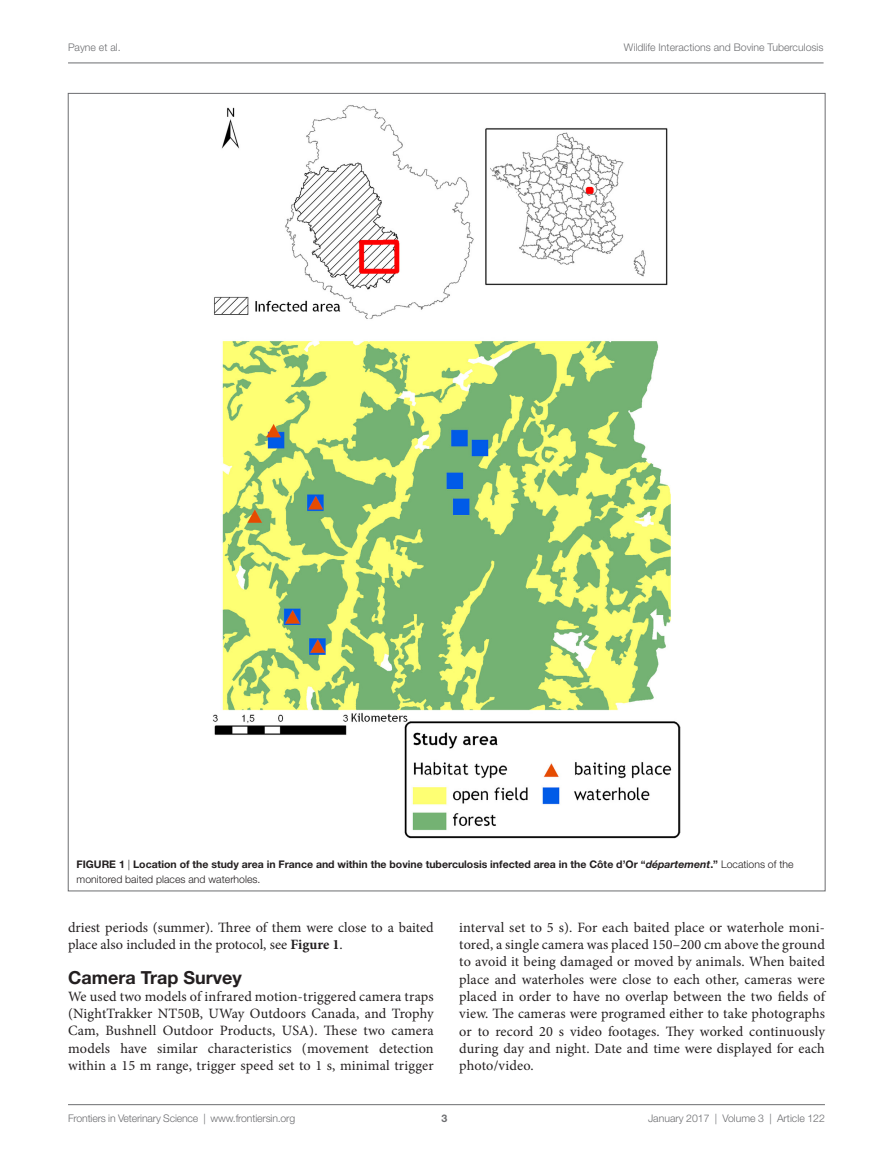
<style>
.page{position:relative;width:893px;height:1170px;background:#fff}
.page>*{position:absolute;margin:0;border:0;box-sizing:border-box;transform-origin:0 0}
.t1{font:700 18px "Helvetica Neue LT Std";color:#231f20}
.t2{font:14.25px/17.2px "Minion Pro";letter-spacing:.005em;color:#231f20;text-align:justify}
.t3{font:700 10.5px/14.2px "Helvetica Neue LT Std";color:#231f20}
.t4{font:300 10.5px "Helvetica Neue LT Std";color:#6c6d70}
.t5{font:700 10.5px "Helvetica Neue LT Std";color:#6c6d70}
.s1{font-weight:300}
.s2{font-style:italic}
.s3{font-weight:700}
</style>
<div class="page">
<img style="left:213px;top:105px;width:467px;height:733px">
<hr style="left:68px;top:1104px;width:757px;height:1px;background:#6c6d70">
<hr style="left:68px;top:63px;width:756px;height:1px;background:#6c6d70">
<p class="t4" style="left:68px;top:41px;width:54px">Payne et al.</p>
<p class="t4" style="left:624px;top:41px;width:201px">Wildlife Interactions and Bovine Tuberculosis</p>
<p class="t3" style="left:77px;top:857px;width:718px">Figure 1 <span class="s1">|</span> Location of the study area in France and within the bovine tuberculosis infected area in the Côte d’Or “<span class="s2">département</span>.” <span class="s1">Locations of the monitored baited places and waterholes.</span></p>
<p class="t2" style="left:68px;top:918px;width:367px">driest periods (summer). Three of them were close to a baited place also included in the protocol, see <span class="s3">Figure 1</span>.</p>
<p class="t1" style="left:68px;top:966px;width:175px">Camera Trap Survey</p>
<p class="t2" style="left:68px;top:987px;width:367px">We used two models of infrared motion-triggered camera traps (NightTrakker NT50B, UWay Outdoors Canada, and Trophy Cam, Bushnell Outdoor Products, USA). These two camera models have similar characteristics (movement detection within a 15 m range, trigger speed set to 1 s, minimal trigger</p>
<p class="t2" style="left:459px;top:918px;width:367px">interval set to 5 s). For each baited place or waterhole moni&shy;tored, a single camera was placed 150–200 cm above the ground to avoid it being damaged or moved by animals. When baited place and waterholes were close to each other, cameras were placed in order to have no overlap between the two fields of view. The cameras were programed either to take photographs or to record 20 s video footages. They worked continuously during day and night. Date and time were displayed for each photo/video.</p>
<p class="t4" style="left:68px;top:1111px;width:229px">Frontiers in Veterinary Science | www.frontiersin.org</p>
<p class="t4" style="left:648px;top:1111px;width:178px">January 2017 | Volume 3 | Article 122</p>
<p class="t5" style="left:441px;top:1111px;width:7px">3</p>
</div>
